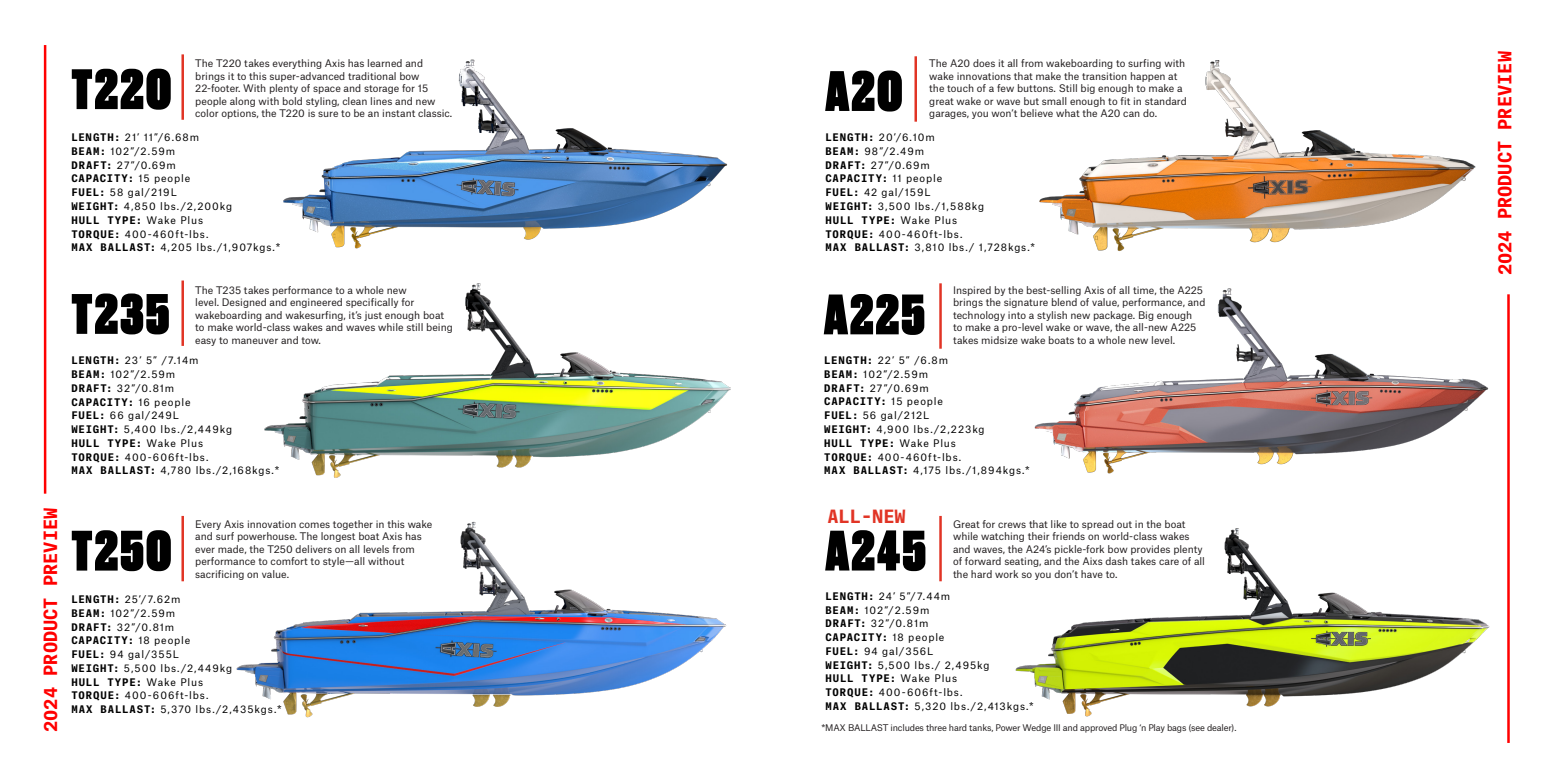
<style>
.page{position:relative;width:1553px;height:777px;background:#fff}
.page>*{position:absolute;margin:0;border:0;box-sizing:border-box;transform-origin:0 0}
.t1{font:53.5px "Druk Super";letter-spacing:.04em;color:#000}
.t2{font:700 17.5px "Atlas Typewriter";color:#f00}
.t3{font:700 17.5px "Atlas Typewriter";color:#e13425}
.t4{font:10px/12.5px "Atlas Grotesk";color:#231f20}
.t5{font:10px "Atlas Grotesk";letter-spacing:.095em;color:#000}
.t6{font:700 10px "Atlas Typewriter";letter-spacing:.08em;color:#000}
.Body_Copy__Blk{font:8.75px "Atlas Grotesk";letter-spacing:-.02em;color:#231f20}
.s1{font-family:"Atlas Typewriter";font-weight:700}
.s2{font-family:"Atlas Grotesk";font-weight:400}
</style>
<div class="page">
<img style="left:283px;top:59px;width:445px;height:190px">
<img style="left:264px;top:283px;width:467px;height:195px">
<img style="left:236px;top:521px;width:491px;height:197px">
<hr style="left:181px;top:54px;width:3px;height:66px;background:#e13425">
<hr style="left:939px;top:283px;width:2px;height:65px;background:#e13425">
<hr style="left:914px;top:56px;width:3px;height:66px;background:#e13425">
<hr style="left:181px;top:280px;width:3px;height:66px;background:#e13425">
<hr style="left:939px;top:515px;width:2px;height:66px;background:#e13425">
<hr style="left:181px;top:515px;width:3px;height:66px;background:#e13425">
<img style="left:1039px;top:60px;width:436px;height:191px">
<img style="left:1034px;top:288px;width:455px;height:186px">
<img style="left:1015px;top:528px;width:475px;height:189px">
<hr style="left:1507px;top:294px;width:2px;height:448px;background:#f00">
<hr style="left:44px;top:45px;width:2px;height:448px;background:#f00">
<p class="t2" style="left:36px;top:731px;width:226px;rotate:-90deg">2024 PRODUCT PREVIEW</p>
<h1 class="t1" style="left:71px;top:51px;width:101px">T220</h1>
<p class="t4" style="left:195px;top:56px;width:259px">The T220 takes everything Axis has learned and brings it to this super-advanced traditional bow 22-footer. With plenty of space and storage for 15 people along with bold styling, clean lines and new color options, the T220 is sure to be an instant classic.</p>
<p class="t4" style="left:929px;top:56px;width:259px">The A20 does it all from wakeboarding to surfing with wake innovations that make the transition happen at the touch of a few buttons. Still big enough to make a great wake or wave but small enough to fit in standard garages, you won’t believe what the A20 can do.</p>
<h1 class="t1" style="left:825px;top:53px;width:79px">A20</h1>
<p class="t5" style="left:71px;top:129px;width:129px"><span class="s1">LENGTH:</span> 21’ 11”/6.68m</p>
<p class="t5" style="left:71px;top:143px;width:105px"><span class="s1">BEAM:</span> 102”/2.59m</p>
<p class="t5" style="left:71px;top:157px;width:106px"><span class="s1">DRAFT:</span> 27”/0.69m</p>
<p class="t6" style="left:71px;top:170px;width:120px">CAPACITY: <span class="s2">15 people</span></p>
<p class="t5" style="left:71px;top:184px;width:107px"><span class="s1">FUEL:</span> 58 gal/219L</p>
<p class="t5" style="left:71px;top:198px;width:162px"><span class="s1">WEIGHT:</span> 4,850 lbs./2,200kg</p>
<p class="t6" style="left:71px;top:212px;width:133px">HULL TYPE: <span class="s2">Wake Plus</span></p>
<p class="t5" style="left:71px;top:225px;width:139px"><span class="s1">TORQUE:</span> 400-460ft-lbs.</p>
<p class="t5" style="left:71px;top:239px;width:210px"><span class="s1">MAX BALLAST:</span> 4,205 lbs./1,907kgs.*</p>
<p class="t5" style="left:825px;top:129px;width:111px"><span class="s1">LENGTH:</span> 20’/6.10m</p>
<p class="t5" style="left:825px;top:143px;width:100px"><span class="s1">BEAM:</span> 98”/2.49m</p>
<p class="t5" style="left:825px;top:157px;width:106px"><span class="s1">DRAFT:</span> 27”/0.69m</p>
<p class="t6" style="left:825px;top:170px;width:118px">CAPACITY: <span class="s2">11 people</span></p>
<p class="t5" style="left:825px;top:184px;width:107px"><span class="s1">FUEL:</span> 42 gal/159L</p>
<p class="t5" style="left:825px;top:198px;width:160px"><span class="s1">WEIGHT:</span> 3,500 lbs./1,588kg</p>
<p class="t6" style="left:825px;top:212px;width:133px">HULL TYPE: <span class="s2">Wake Plus</span></p>
<p class="t5" style="left:825px;top:225px;width:139px"><span class="s1">TORQUE:</span> 400-460ft-lbs.</p>
<p class="t5" style="left:825px;top:239px;width:211px"><span class="s1">MAX BALLAST:</span> 3,810 lbs./ 1,728kgs.*</p>
<h1 class="t1" style="left:71px;top:276px;width:99px">T235</h1>
<p class="t4" style="left:195px;top:282px;width:259px">The T235 takes performance to a whole new<br>level. Designed and engineered specifically for wakeboarding and wakesurfing, it’s just enough boat to make world-class wakes and waves while still being easy to maneuver and tow.</p>
<p class="t4" style="left:953px;top:282px;width:254px">Inspired by the best-selling Axis of all time, the A225 brings the signature blend of value, performance, and technology into a stylish new package. Big enough<br>to make a pro-level wake or wave, the all-new A225 takes midsize wake boats to a whole new level.</p>
<h1 class="t1" style="left:824px;top:276px;width:102px">A225</h1>
<p class="t5" style="left:71px;top:352px;width:129px"><span class="s1">LENGTH:</span> 23’ 5” /7.14m</p>
<p class="t5" style="left:71px;top:366px;width:105px"><span class="s1">BEAM:</span> 102”/2.59m</p>
<p class="t5" style="left:71px;top:380px;width:104px"><span class="s1">DRAFT:</span> 32”/0.81m</p>
<p class="t6" style="left:71px;top:393px;width:121px">CAPACITY: <span class="s2">16 people</span></p>
<p class="t5" style="left:71px;top:407px;width:109px"><span class="s1">FUEL:</span> 66 gal/249L</p>
<p class="t5" style="left:71px;top:421px;width:162px"><span class="s1">WEIGHT:</span> 5,400 lbs./2,449kg</p>
<p class="t6" style="left:71px;top:435px;width:133px">HULL TYPE: <span class="s2">Wake Plus</span></p>
<p class="t5" style="left:71px;top:448px;width:139px"><span class="s1">TORQUE:</span> 400-606ft-lbs.</p>
<p class="t5" style="left:71px;top:462px;width:209px"><span class="s1">MAX BALLAST:</span> 4,780 lbs./2,168kgs.*</p>
<p class="t5" style="left:824px;top:352px;width:126px"><span class="s1">LENGTH:</span> 22’ 5” /6.8m</p>
<p class="t5" style="left:824px;top:366px;width:105px"><span class="s1">BEAM:</span> 102”/2.59m</p>
<p class="t5" style="left:824px;top:379px;width:106px"><span class="s1">DRAFT:</span> 27”/0.69m</p>
<p class="t6" style="left:824px;top:393px;width:120px">CAPACITY: <span class="s2">15 people</span></p>
<p class="t5" style="left:824px;top:407px;width:106px"><span class="s1">FUEL:</span> 56 gal/212L</p>
<p class="t5" style="left:824px;top:421px;width:162px"><span class="s1">WEIGHT:</span> 4,900 lbs./2,223kg</p>
<p class="t6" style="left:824px;top:434px;width:133px">HULL TYPE: <span class="s2">Wake Plus</span></p>
<p class="t5" style="left:824px;top:448px;width:139px"><span class="s1">TORQUE:</span> 400-460ft-lbs.</p>
<p class="t5" style="left:824px;top:462px;width:207px"><span class="s1">MAX BALLAST:</span> 4,175 lbs./1,894kgs.*</p>
<h1 class="t1" style="left:71px;top:512px;width:102px">T250</h1>
<p class="t3" style="left:827px;top:502px;width:80px">ALL-NEW</p>
<p class="t4" style="left:195px;top:516px;width:239px">Every Axis innovation comes together in this wake and surf powerhouse. The longest boat Axis has ever made, the T250 delivers on all levels from performance to comfort to style—all without sacrificing on value.</p>
<p class="t4" style="left:953px;top:516px;width:253px">Great for crews that like to spread out in the boat while watching their friends on world-class wakes and waves, the A24’s pickle-fork bow provides plenty of forward seating, and the Aixs dash takes care of all the hard work so you don’t have to.</p>
<h1 class="t1" style="left:825px;top:512px;width:102px">A245</h1>
<p class="t5" style="left:71px;top:591px;width:111px"><span class="s1">LENGTH:</span> 25’/7.62m</p>
<p class="t5" style="left:71px;top:604px;width:105px"><span class="s1">BEAM:</span> 102”/2.59m</p>
<p class="t5" style="left:71px;top:618px;width:104px"><span class="s1">DRAFT:</span> 32”/0.81m</p>
<p class="t6" style="left:71px;top:632px;width:121px">CAPACITY: <span class="s2">18 people</span></p>
<p class="t5" style="left:71px;top:646px;width:109px"><span class="s1">FUEL:</span> 94 gal/355L</p>
<p class="t5" style="left:71px;top:659px;width:162px"><span class="s1">WEIGHT:</span> 5,500 lbs./2,449kg</p>
<p class="t6" style="left:71px;top:673px;width:133px">HULL TYPE: <span class="s2">Wake Plus</span></p>
<p class="t5" style="left:71px;top:687px;width:139px"><span class="s1">TORQUE:</span> 400-606ft-lbs.</p>
<p class="t5" style="left:71px;top:701px;width:212px"><span class="s1">MAX BALLAST:</span> 5,370 lbs./2,435kgs.*</p>
<p class="t5" style="left:825px;top:587px;width:126px"><span class="s1">LENGTH:</span> 24’ 5”/7.44m</p>
<p class="t5" style="left:825px;top:601px;width:105px"><span class="s1">BEAM:</span> 102”/2.59m</p>
<p class="t5" style="left:825px;top:615px;width:104px"><span class="s1">DRAFT:</span> 32”/0.81m</p>
<p class="t6" style="left:825px;top:629px;width:121px">CAPACITY: <span class="s2">18 people</span></p>
<p class="t5" style="left:825px;top:642px;width:109px"><span class="s1">FUEL:</span> 94 gal/356L</p>
<p class="t5" style="left:825px;top:656px;width:166px"><span class="s1">WEIGHT:</span> 5,500 lbs./ 2,495kg</p>
<p class="t6" style="left:825px;top:670px;width:133px">HULL TYPE: <span class="s2">Wake Plus</span></p>
<p class="t5" style="left:825px;top:684px;width:139px"><span class="s1">TORQUE:</span> 400-606ft-lbs.</p>
<p class="t5" style="left:825px;top:697px;width:210px"><span class="s1">MAX BALLAST:</span> 5,320 lbs./2,413kgs.*</p>
<p class="Body_Copy__Blk" style="left:821px;top:720px;width:416px">*MAX BALLAST includes three hard tanks, Power Wedge III and approved Plug ‘n Play bags (see dealer).</p>
<p class="t2" style="left:1490px;top:275px;width:226px;rotate:-90deg">2024 PRODUCT PREVIEW</p>
</div>
